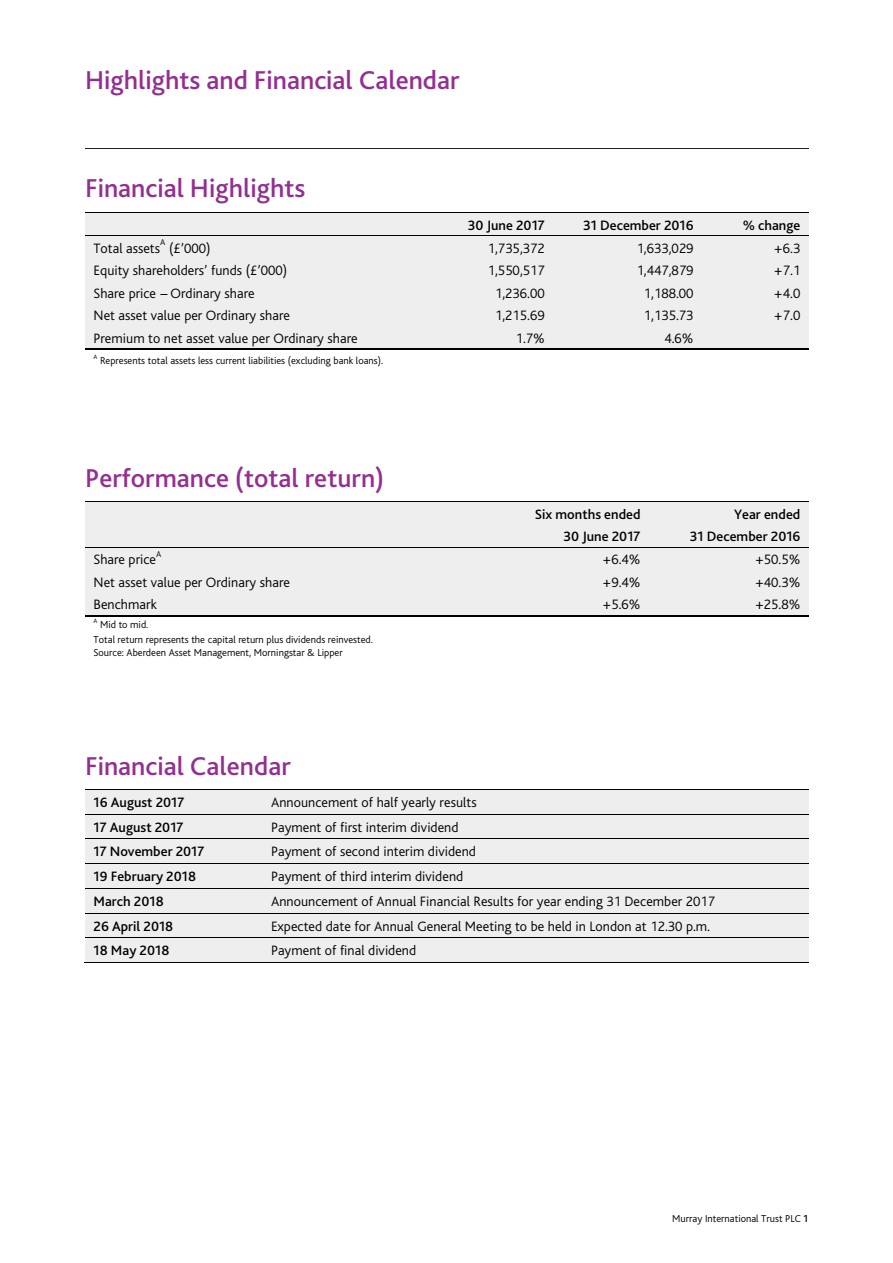
<style>
.page{position:relative;width:893px;height:1263px;background:#fff}
.page>*{position:absolute;margin:0;border:0;box-sizing:border-box;transform-origin:0 0}
.t1{font:500 27px "Bliss 2";color:#942f92}
.t2{font:300 14.25px "Bliss";color:#000}
.t3{font:500 14.25px "Bliss 2";color:#000}
.t4{font:300 10.5px/14.9px "Bliss";color:#000}
.t5{font:300 9px "Bliss";color:#000}
.t6{font:300 6.75px "Bliss";color:#000}
.s1{font-family:"Bliss 2";font-weight:500}
</style>
<div class="page">
<hr style="left:85px;top:149px;width:723px;height:1px;background:#231f20">
<div style="left:85px;top:213px;width:362px;height:22px;background:#eeeeef"></div>
<div style="left:447px;top:213px;width:106px;height:22px;background:#eeeeef"></div>
<div style="left:553px;top:213px;width:149px;height:22px;background:#eeeeef"></div>
<div style="left:702px;top:213px;width:106px;height:22px;background:#eeeeef"></div>
<hr style="left:85px;top:212px;width:723px;height:1px;background:#000">
<div style="left:85px;top:236px;width:362px;height:23px;background:#eeeeef"></div>
<div style="left:447px;top:236px;width:106px;height:23px;background:#eeeeef"></div>
<div style="left:553px;top:236px;width:149px;height:23px;background:#eeeeef"></div>
<div style="left:702px;top:236px;width:106px;height:23px;background:#eeeeef"></div>
<hr style="left:85px;top:235px;width:723px;height:1px;background:#000">
<div style="left:85px;top:259px;width:362px;height:22px;background:#eeeeef"></div>
<div style="left:447px;top:259px;width:106px;height:22px;background:#eeeeef"></div>
<div style="left:553px;top:259px;width:149px;height:22px;background:#eeeeef"></div>
<div style="left:702px;top:259px;width:106px;height:22px;background:#eeeeef"></div>
<div style="left:85px;top:281px;width:362px;height:23px;background:#eeeeef"></div>
<div style="left:447px;top:281px;width:106px;height:23px;background:#eeeeef"></div>
<div style="left:553px;top:281px;width:149px;height:23px;background:#eeeeef"></div>
<div style="left:702px;top:281px;width:106px;height:23px;background:#eeeeef"></div>
<div style="left:85px;top:304px;width:362px;height:22px;background:#eeeeef"></div>
<div style="left:447px;top:304px;width:106px;height:22px;background:#eeeeef"></div>
<div style="left:553px;top:304px;width:149px;height:22px;background:#eeeeef"></div>
<div style="left:702px;top:304px;width:106px;height:22px;background:#eeeeef"></div>
<div style="left:85px;top:326px;width:362px;height:23px;background:#eeeeef"></div>
<div style="left:447px;top:326px;width:106px;height:23px;background:#eeeeef"></div>
<div style="left:553px;top:326px;width:149px;height:23px;background:#eeeeef"></div>
<div style="left:702px;top:326px;width:106px;height:23px;background:#eeeeef"></div>
<hr style="left:85px;top:349px;width:723px;height:1px;background:#000">
<div style="left:85px;top:502px;width:404px;height:23px;background:#eeeeef"></div>
<div style="left:489px;top:502px;width:160px;height:23px;background:#eeeeef"></div>
<div style="left:649px;top:502px;width:159px;height:23px;background:#eeeeef"></div>
<hr style="left:85px;top:501px;width:723px;height:1px;background:#000">
<div style="left:85px;top:525px;width:404px;height:22px;background:#eeeeef"></div>
<div style="left:489px;top:525px;width:160px;height:22px;background:#eeeeef"></div>
<div style="left:649px;top:525px;width:159px;height:22px;background:#eeeeef"></div>
<div style="left:85px;top:548px;width:404px;height:22px;background:#eeeeef"></div>
<div style="left:489px;top:548px;width:160px;height:22px;background:#eeeeef"></div>
<div style="left:649px;top:548px;width:159px;height:22px;background:#eeeeef"></div>
<hr style="left:85px;top:547px;width:723px;height:1px;background:#000">
<div style="left:85px;top:570px;width:404px;height:23px;background:#eeeeef"></div>
<div style="left:489px;top:570px;width:160px;height:23px;background:#eeeeef"></div>
<div style="left:649px;top:570px;width:159px;height:23px;background:#eeeeef"></div>
<div style="left:85px;top:593px;width:404px;height:22px;background:#eeeeef"></div>
<div style="left:489px;top:593px;width:160px;height:22px;background:#eeeeef"></div>
<div style="left:649px;top:593px;width:159px;height:22px;background:#eeeeef"></div>
<hr style="left:85px;top:615px;width:723px;height:2px;background:#000">
<div style="left:85px;top:790px;width:178px;height:24px;background:#eeeeef"></div>
<div style="left:263px;top:790px;width:545px;height:24px;background:#eeeeef"></div>
<hr style="left:85px;top:789px;width:723px;height:1px;background:#000">
<div style="left:85px;top:815px;width:178px;height:24px;background:#eeeeef"></div>
<div style="left:263px;top:815px;width:545px;height:24px;background:#eeeeef"></div>
<hr style="left:85px;top:814px;width:723px;height:1px;background:#000">
<div style="left:85px;top:839px;width:178px;height:24px;background:#eeeeef"></div>
<div style="left:263px;top:839px;width:545px;height:24px;background:#eeeeef"></div>
<hr style="left:85px;top:839px;width:723px;height:1px;background:#000">
<div style="left:85px;top:864px;width:178px;height:24px;background:#eeeeef"></div>
<div style="left:263px;top:864px;width:545px;height:24px;background:#eeeeef"></div>
<hr style="left:85px;top:863px;width:723px;height:1px;background:#000">
<div style="left:85px;top:889px;width:178px;height:24px;background:#eeeeef"></div>
<div style="left:263px;top:889px;width:545px;height:24px;background:#eeeeef"></div>
<hr style="left:85px;top:888px;width:723px;height:1px;background:#000">
<div style="left:85px;top:914px;width:178px;height:24px;background:#eeeeef"></div>
<div style="left:263px;top:914px;width:545px;height:24px;background:#eeeeef"></div>
<hr style="left:85px;top:913px;width:723px;height:1px;background:#000">
<div style="left:85px;top:938px;width:178px;height:24px;background:#eeeeef"></div>
<div style="left:263px;top:938px;width:545px;height:24px;background:#eeeeef"></div>
<hr style="left:85px;top:938px;width:723px;height:1px;background:#000">
<hr style="left:84px;top:962px;width:179px;height:1px;background:#000">
<hr style="left:262px;top:962px;width:546px;height:1px;background:#000">
<h1 class="t1" style="left:85px;top:70px;width:376px">Highlights and Financial Calendar</h1>
<h1 class="t1" style="left:85px;top:178px;width:222px">Financial Highlights</h1>
<p class="t3" style="left:468px;top:219px;width:79px">30 June 2017</p>
<p class="t3" style="left:583px;top:219px;width:112px">31 December 2016</p>
<p class="t3" style="left:743px;top:219px;width:59px">% change</p>
<p class="t5" style="left:160px;top:239px;width:7px">A</p>
<p class="t2" style="left:169px;top:242px;width:43px">(£’000)</p>
<p class="t2" style="left:488px;top:242px;width:58px">1,735,372</p>
<p class="t2" style="left:637px;top:242px;width:58px">1,633,029</p>
<p class="t2" style="left:774px;top:242px;width:28px">+6.3</p>
<p class="t2" style="left:94px;top:265px;width:195px">Equity shareholders’ funds (£’000)</p>
<p class="t2" style="left:488px;top:265px;width:58px">1,550,517</p>
<p class="t2" style="left:637px;top:265px;width:58px">1,447,879</p>
<p class="t2" style="left:774px;top:265px;width:28px">+7.1</p>
<p class="t2" style="left:94px;top:287px;width:163px">Share price -- Ordinary share</p>
<p class="t2" style="left:495px;top:287px;width:51px">1,236.00</p>
<p class="t2" style="left:644px;top:287px;width:51px">1,188.00</p>
<p class="t2" style="left:774px;top:287px;width:28px">+4.0</p>
<p class="t2" style="left:94px;top:310px;width:198px">Net asset value per Ordinary share</p>
<p class="t2" style="left:495px;top:310px;width:51px">1,215.69</p>
<p class="t2" style="left:644px;top:310px;width:51px">1,135.73</p>
<p class="t2" style="left:774px;top:310px;width:28px">+7.0</p>
<p class="t2" style="left:94px;top:332px;width:266px">Premium to net asset value per Ordinary share</p>
<p class="t2" style="left:516px;top:332px;width:31px">1.7%</p>
<p class="t2" style="left:664px;top:332px;width:31px">4.6%</p>
<p class="t6" style="left:94px;top:354px;width:5px">A</p>
<p class="t4" style="left:100px;top:354px;width:285px">Represents total assets less current liabilities (excluding bank loans).</p>
<p class="t2" style="left:94px;top:242px;width:68px">Total assets</p>
<h1 class="t1" style="left:85px;top:467px;width:301px">Performance (total return)</h1>
<p class="t5" style="left:156px;top:550px;width:7px">A</p>
<p class="t2" style="left:94px;top:554px;width:64px">Share price</p>
<p class="t3" style="left:535px;top:509px;width:107px">Six months ended</p>
<p class="t3" style="left:734px;top:509px;width:68px">Year ended</p>
<p class="t3" style="left:563px;top:531px;width:79px">30 June 2017</p>
<p class="t3" style="left:690px;top:531px;width:112px">31 December 2016</p>
<p class="t2" style="left:602px;top:554px;width:39px">+6.4%</p>
<p class="t2" style="left:755px;top:554px;width:47px">+50.5%</p>
<p class="t2" style="left:94px;top:577px;width:198px">Net asset value per Ordinary share</p>
<p class="t2" style="left:602px;top:577px;width:39px">+9.4%</p>
<p class="t2" style="left:755px;top:577px;width:47px">+40.3%</p>
<p class="t2" style="left:94px;top:599px;width:65px">Benchmark</p>
<p class="t2" style="left:602px;top:599px;width:39px">+5.6%</p>
<p class="t2" style="left:755px;top:599px;width:47px">+25.8%</p>
<p class="t6" style="left:94px;top:618px;width:5px">A</p>
<p class="t4" style="left:94px;top:619px;width:281px;text-indent:7px">Mid to mid.<br>Total return represents the capital return plus dividends reinvested.</p>
<p class="t4" style="left:94px;top:646px;width:251px">Source: Aberdeen Asset Management, Morningstar &amp; Lipper</p>
<h1 class="t1" style="left:85px;top:755px;width:207px">Financial Calendar</h1>
<p class="t3" style="left:94px;top:797px;width:92px">16 August 2017</p>
<p class="t2" style="left:271px;top:796px;width:207px">Announcement of half yearly results</p>
<p class="t3" style="left:94px;top:821px;width:91px">17 August 2017</p>
<p class="t2" style="left:271px;top:821px;width:189px">Payment of first interim dividend</p>
<p class="t3" style="left:94px;top:846px;width:112px">17 November 2017</p>
<p class="t2" style="left:271px;top:846px;width:206px">Payment of second interim dividend</p>
<p class="t3" style="left:94px;top:871px;width:104px">19 February 2018</p>
<p class="t2" style="left:271px;top:871px;width:194px">Payment of third interim dividend</p>
<p class="t3" style="left:94px;top:896px;width:72px">March 2018</p>
<p class="t2" style="left:271px;top:895px;width:446px">Announcement of Annual Financial Results for year ending 31 December 2017</p>
<p class="t3" style="left:94px;top:920px;width:81px">26 April 2018</p>
<p class="t2" style="left:271px;top:920px;width:440px">Expected date for Annual General Meeting to be held in London at 12.30 p.m.</p>
<p class="t3" style="left:94px;top:945px;width:77px">18 May 2018</p>
<p class="t2" style="left:271px;top:945px;width:147px">Payment of final dividend</p>
<p class="t4" style="left:672px;top:1212px;width:137px">Murray International Trust PLC <span class="s1">1</span></p>
</div>
